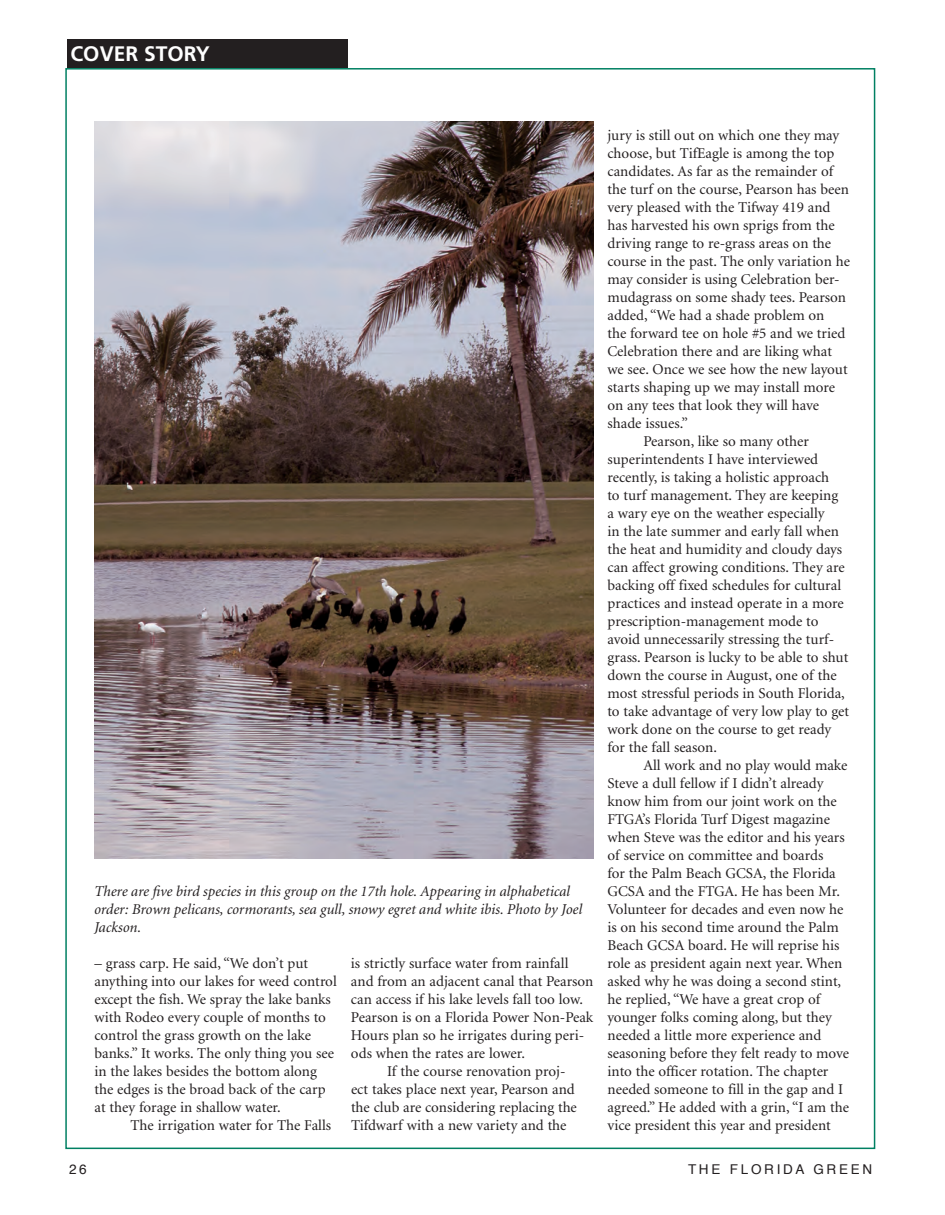
<style>
.page{position:relative;width:945px;height:1215px;background:#fff}
.page>*{position:absolute;margin:0;border:0;box-sizing:border-box;transform-origin:0 0}
.t1{font:700 21px "Frutiger";color:#fff}
.t2{font:15px/18px "Minion";color:#231f20}
.t3{font:italic 15px/18px "Minion";color:#231f20}
.t4{font:13.5px "Helvetica";letter-spacing:.2em;color:#231f20}
</style>
<div class="page">
<div style="left:67px;top:39px;width:281px;height:28px;background:#231f20"></div>
<img style="left:94px;top:122px;width:500px;height:737px">
<h1 class="t1" style="left:70px;top:42px;width:141px">COVER STORY</h1>
<p class="t3" style="left:94px;top:882px;width:489px">There are five bird species in this group on the 17th hole. Appearing in alphabetical order: Brown pelicans, cormorants, sea gull, snowy egret and white ibis. Photo by Joel<br>Jackson.</p>
<p class="t2" style="left:94px;top:954px;width:244px">– grass carp. He said, “We don’t put anything into our lakes for weed control except the fish. We spray the lake banks with Rodeo every couple of months to control the grass growth on the lake banks.” It works. The only thing you see in the lakes besides the bottom along the edges is the broad back of the carp at they forage in shallow water.</p>
<p class="t2" style="left:130px;top:1116px;width:202px">The irrigation water for The Falls</p>
<p class="t2" style="left:351px;top:954px;width:219px">is strictly surface water from rainfall</p>
<p class="t2" style="left:351px;top:972px;width:244px">and from an adjacent canal that Pearson</p>
<p class="t2" style="left:351px;top:990px;width:234px">can access if his lake levels fall too low.</p>
<p class="t2" style="left:351px;top:1008px;width:244px">Pearson is on a Florida Power Non-Peak</p>
<p class="t2" style="left:351px;top:1026px;width:235px">Hours plan so he irrigates during peri-</p>
<p class="t2" style="left:351px;top:1044px;width:175px">ods when the rates are lower.</p>
<p class="t2" style="left:387px;top:1062px;width:180px">If the course renovation proj-</p>
<p class="t2" style="left:351px;top:1080px;width:225px">ect takes place next year, Pearson and</p>
<p class="t2" style="left:351px;top:1098px;width:227px">the club are considering replacing the</p>
<p class="t2" style="left:351px;top:1116px;width:217px">Tifdwarf with a new variety and the</p>
<p class="t2" style="left:608px;top:126px;width:233px">jury is still out on which one they may</p>
<p class="t2" style="left:608px;top:144px;width:228px">choose, but TifEagle is among the top</p>
<p class="t2" style="left:608px;top:162px;width:227px">candidates. As far as the remainder of</p>
<p class="t2" style="left:608px;top:180px;width:243px">the turf on the course, Pearson has been</p>
<p class="t2" style="left:608px;top:198px;width:224px">very pleased with the Tifway 419 and</p>
<p class="t2" style="left:608px;top:216px;width:229px">has harvested his own sprigs from the</p>
<p class="t2" style="left:608px;top:234px;width:225px">driving range to re-grass areas on the</p>
<p class="t2" style="left:608px;top:252px;width:244px">course in the past. The only variation he</p>
<p class="t2" style="left:608px;top:270px;width:234px">may consider is using Celebration ber-</p>
<p class="t2" style="left:608px;top:288px;width:240px">mudagrass on some shady tees. Pearson</p>
<p class="t2" style="left:608px;top:306px;width:218px">added, “We had a shade problem on</p>
<p class="t2" style="left:608px;top:324px;width:239px">the forward tee on hole #5 and we tried</p>
<p class="t2" style="left:608px;top:342px;width:226px">Celebration there and are liking what</p>
<p class="t2" style="left:608px;top:360px;width:242px">we see. Once we see how the new layout</p>
<p class="t2" style="left:608px;top:378px;width:229px">starts shaping up we may install more</p>
<p class="t2" style="left:608px;top:396px;width:213px">on any tees that look they will have</p>
<p class="t2" style="left:608px;top:414px;width:82px">shade issues.”</p>
<p class="t2" style="left:644px;top:432px;width:167px">Pearson, like so many other</p>
<p class="t2" style="left:608px;top:450px;width:212px">superintendents I have interviewed</p>
<p class="t2" style="left:608px;top:468px;width:223px">recently, is taking a holistic approach</p>
<p class="t2" style="left:608px;top:486px;width:232px">to turf management. They are keeping</p>
<p class="t2" style="left:608px;top:504px;width:219px">a wary eye on the weather especially</p>
<p class="t2" style="left:608px;top:522px;width:233px">in the late summer and early fall when</p>
<p class="t2" style="left:608px;top:540px;width:236px">the heat and humidity and cloudy days</p>
<p class="t2" style="left:608px;top:558px;width:239px">can affect growing conditions. They are</p>
<p class="t2" style="left:608px;top:576px;width:235px">backing off fixed schedules for cultural</p>
<p class="t2" style="left:608px;top:594px;width:238px">practices and instead operate in a more</p>
<p class="t2" style="left:608px;top:612px;width:213px">prescription-management mode to</p>
<p class="t2" style="left:608px;top:630px;width:228px">avoid unnecessarily stressing the turf-</p>
<p class="t2" style="left:608px;top:648px;width:242px">grass. Pearson is lucky to be able to shut</p>
<p class="t2" style="left:607px;top:666px;width:231px">down the course in August, one of the</p>
<p class="t2" style="left:607px;top:684px;width:239px">most stressful periods in South Florida,</p>
<p class="t2" style="left:607px;top:702px;width:243px">to take advantage of very low play to get</p>
<p class="t2" style="left:607px;top:720px;width:225px">work done on the course to get ready</p>
<p class="t2" style="left:607px;top:738px;width:111px">for the fall season.</p>
<p class="t2" style="left:643px;top:756px;width:205px">All work and no play would make</p>
<p class="t2" style="left:607px;top:774px;width:217px">Steve a dull fellow if I didn’t already</p>
<p class="t2" style="left:607px;top:792px;width:231px">know him from our joint work on the</p>
<p class="t2" style="left:607px;top:810px;width:224px">FTGA’s Florida Turf Digest magazine</p>
<p class="t2" style="left:607px;top:828px;width:239px">when Steve was the editor and his years</p>
<p class="t2" style="left:607px;top:846px;width:217px">of service on committee and boards</p>
<p class="t2" style="left:607px;top:864px;width:230px">for the Palm Beach GCSA, the Florida</p>
<p class="t2" style="left:607px;top:882px;width:234px">GCSA and the FTGA. He has been Mr.</p>
<p class="t2" style="left:607px;top:900px;width:237px">Volunteer for decades and even now he</p>
<p class="t2" style="left:607px;top:918px;width:233px">is on his second time around the Palm</p>
<p class="t2" style="left:607px;top:936px;width:234px">Beach GCSA board. He will reprise his</p>
<p class="t2" style="left:607px;top:954px;width:236px">role as president again next year. When</p>
<p class="t2" style="left:607px;top:972px;width:235px">asked why he was doing a second stint,</p>
<p class="t2" style="left:607px;top:990px;width:214px">he replied, “We have a great crop of</p>
<p class="t2" style="left:607px;top:1008px;width:226px">younger folks coming along, but they</p>
<p class="t2" style="left:607px;top:1026px;width:215px">needed a little more experience and</p>
<p class="t2" style="left:607px;top:1044px;width:243px">seasoning before they felt ready to move</p>
<p class="t2" style="left:607px;top:1062px;width:222px">into the officer rotation. The chapter</p>
<p class="t2" style="left:607px;top:1080px;width:237px">needed someone to fill in the gap and I</p>
<p class="t2" style="left:607px;top:1098px;width:243px">agreed.” He added with a grin, “I am the</p>
<p class="t2" style="left:607px;top:1116px;width:225px">vice president this year and president</p>
<p class="t4" style="left:69px;top:1158px;width:19px">26</p>
<p class="t4" style="left:688px;top:1158px;width:186px">THE FLORIDA GREEN</p>
</div>
